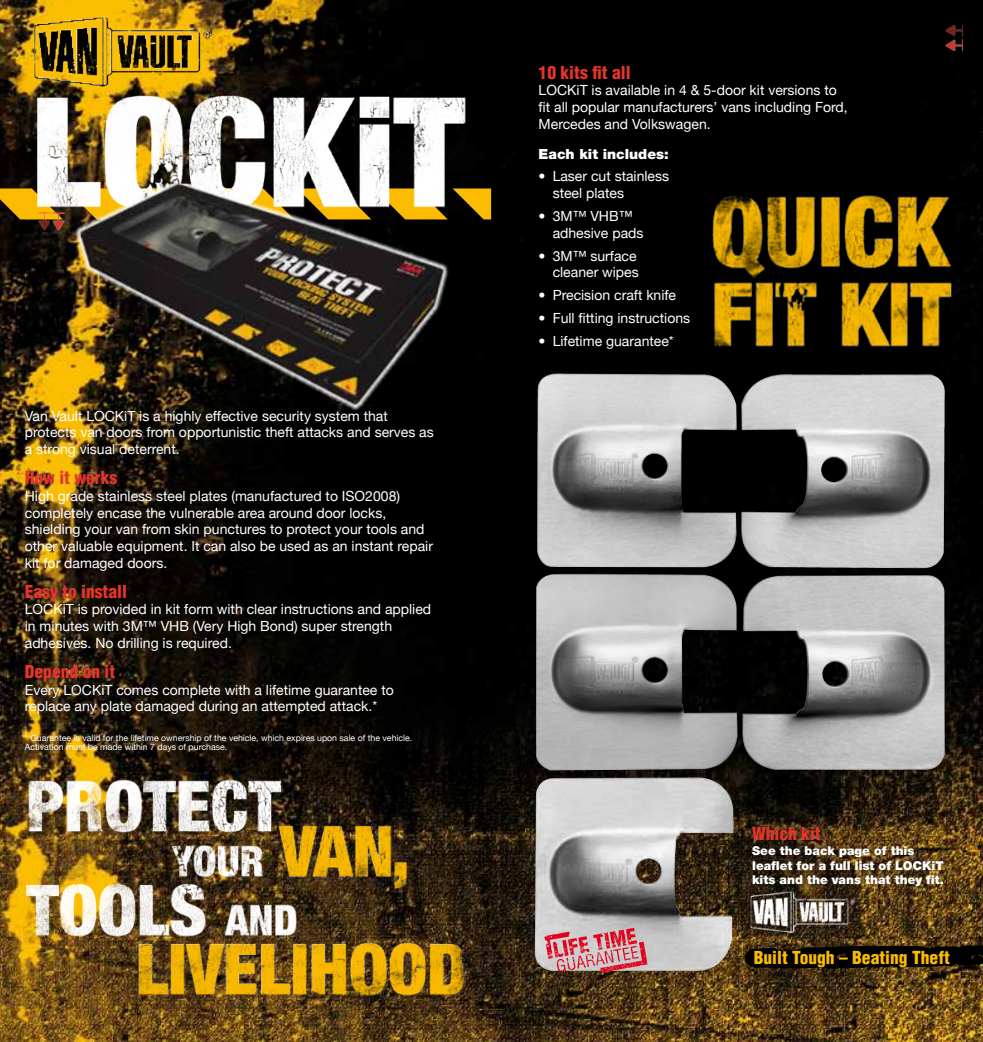
<style>
.page{position:relative;width:983px;height:1042px;background:#fff}
.page>*{position:absolute;margin:0;border:0;box-sizing:border-box;transform-origin:0 0}
.t1{font:900 condensed 17.5px "Helvetica";color:#e5352c}
.t2{font:900 condensed 17.5px "Helvetica";color:#fabb00}
.t3{font:14px/16.8px "Helvetica Neue";color:#fff}
.t4{font:900 14px "Helvetica Neue";color:#fff}
.t5{font:900 12.25px/14.7px "Helvetica Neue";color:#fff}
.t6{font:8.75px/8.8px "Helvetica Neue";color:#fff}
</style>
<div class="page">
<img style="left:0;top:0;width:982px;height:1042px">
<img style="left:0;top:761px;width:493px;height:281px">
<img style="left:13px;top:0;width:219px;height:106px">
<svg style="left:0;top:188px;width:491px;height:31px;background:#c69300"></svg>
<img style="left:27px;top:71px;width:441px;height:170px">
<img style="left:748px;top:969px;width:54px;height:8px">
<img style="left:810px;top:969px;width:36px;height:6px">
<img style="left:38px;top:212px;width:3px;height:18px">
<img style="left:944px;top:39px;width:18px;height:12px">
<img style="left:944px;top:25px;width:18px;height:12px">
<img style="left:738px;top:879px;width:127px;height:64px">
<svg style="left:739px;top:944px;width:243px;height:25px;background:#120d05"></svg>
<img style="left:706px;top:171px;width:261px;height:189px">
<img style="left:537px;top:373px;width:197px;height:194px">
<img style="left:41px;top:184px;width:425px;height:255px">
<img style="left:534px;top:777px;width:198px;height:194px">
<svg style="left:544px;top:928px;width:103px;height:44px;background:#cf888f"></svg>
<p class="t3" style="left:25px;top:407px;width:410px">Van Vault LOCKiT is a highly effective security system that protects van doors from opportunistic theft attacks and serves as a strong visual deterrent.</p>
<p class="t1" style="left:25px;top:466px;width:94px">How it works</p>
<p class="t3" style="left:25px;top:487px;width:409px">High grade stainless steel plates (manufactured to ISO2008) completely encase the vulnerable area around door locks, shielding your van from skin punctures to protect your tools and other valuable equipment. It can also be used as an instant repair kit for damaged doors.</p>
<p class="t1" style="left:25px;top:580px;width:104px">Easy to install</p>
<p class="t3" style="left:25px;top:601px;width:408px">LOCKiT is provided in kit form with clear instructions and applied in minutes with 3M™ VHB (Very High Bond) super strength adhesives. No drilling is required.</p>
<p class="t1" style="left:25px;top:660px;width:92px">Depend on it</p>
<p class="t3" style="left:25px;top:681px;width:370px">Every LOCKiT comes complete with a lifetime guarantee to replace any plate damaged during an attempted attack.*</p>
<p class="t6" style="left:25px;top:733px;width:389px">* Guarantee is valid for the lifetime ownership of the vehicle, which expires upon sale of the vehicle.<br>Activation must be made within 7 days of purchase.</p>
<p class="t1" style="left:538px;top:61px;width:93px">10 kits fit all</p>
<p class="t3" style="left:538px;top:82px;width:310px">LOCKiT is available in 4 &amp; 5-door kit versions to fit all popular manufacturers’ vans including Ford,<br>Mercedes and Volkswagen.</p>
<p class="t4" style="left:538px;top:145px;width:132px">Each kit includes:</p>
<p class="t3" style="left:552px;top:168px;width:118px;text-indent:-14px">• Laser cut stainless steel plates</p>
<p class="t3" style="left:552px;top:207px;width:92px;text-indent:-14px">• 3M™ VHB™ adhesive pads</p>
<p class="t3" style="left:538px;top:247px;width:102px;text-align:right">• 3M™ surface cleaner wipes</p>
<p class="t3" style="left:538px;top:286px;width:139px">• Precision craft knife</p>
<p class="t3" style="left:538px;top:309px;width:153px">• Full fitting instructions</p>
<p class="t3" style="left:538px;top:332px;width:137px">• Lifetime guarantee*</p>
<p class="t1" style="left:752px;top:822px;width:70px">Which kit</p>
<p class="t5" style="left:752px;top:843px;width:193px">See the back page of this leaflet for a full list of LOCKiT kits and the vans that they fit.</p>
<p class="t2" style="left:753px;top:946px;width:198px">Built Tough – Beating Theft</p>
</div>
